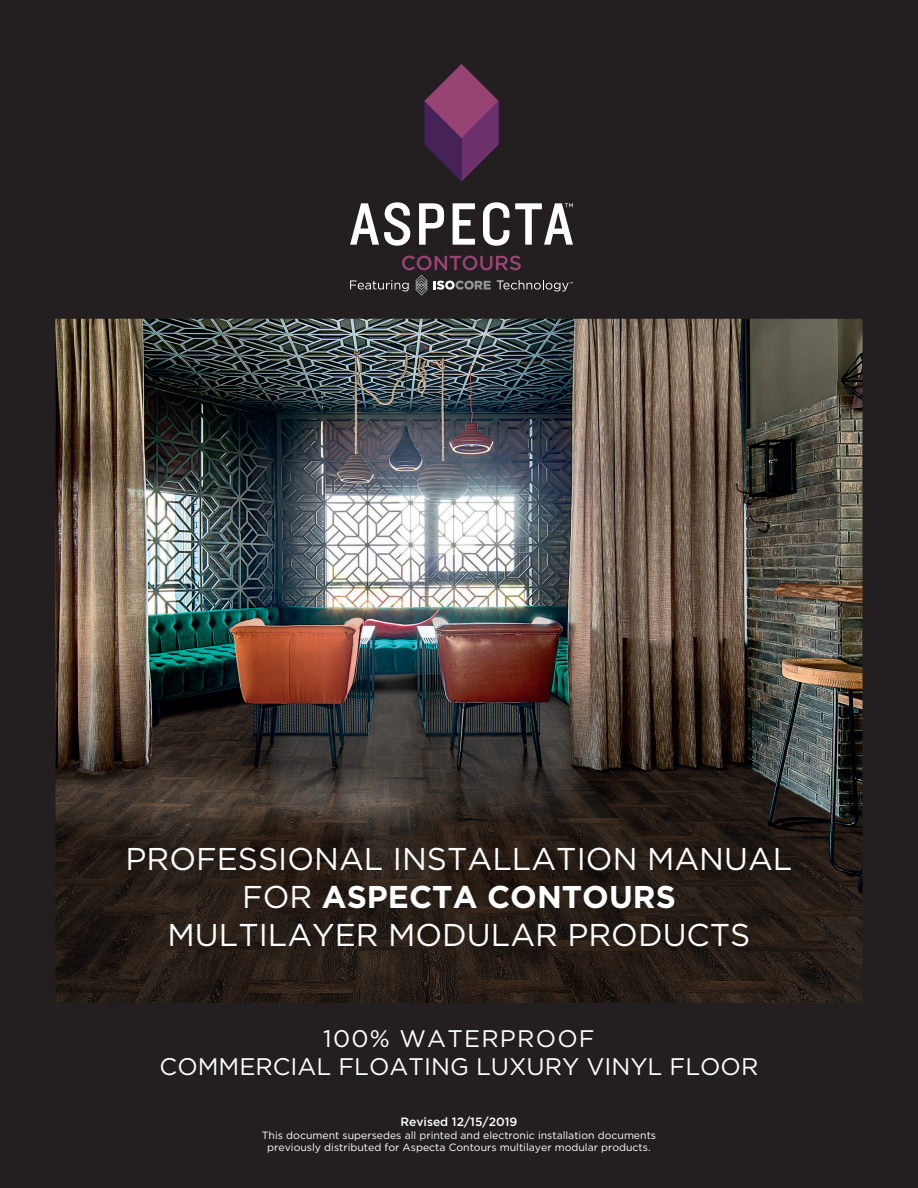
<style>
.page{position:relative;width:918px;height:1188px;background:#231f20}
.page>*{position:absolute;margin:0;border:0;box-sizing:border-box;transform-origin:0 0}
.t1{font:31.5px/37.8px "Gotham";color:#fff;text-align:center}
.t2{font:24px/28.5px "Gotham";color:#fff;text-align:center}
.t3{font:500 12px "Gotham";color:#fff}
.t4{font:10.5px/12.6px "Gotham";color:#fff;text-align:center}
.s1{font-weight:700}
</style>
<div class="page">
<img style="left:57px;top:320px;width:804px;height:681px">
<svg style="left:424px;top:64px;width:75px;height:118px"></svg>
<svg style="left:350px;top:202px;width:60px;height:44px"></svg>
<svg style="left:419px;top:203px;width:25px;height:42px"></svg>
<svg style="left:453px;top:203px;width:22px;height:42px"></svg>
<svg style="left:483px;top:202px;width:26px;height:44px"></svg>
<svg style="left:515px;top:203px;width:58px;height:42px"></svg>
<svg style="left:350px;top:256px;width:223px;height:39px"></svg>
<p class="t1" style="left:126px;top:840px;width:668px">PROFESSIONAL INSTALLATION MANUAL<br>FOR <span class="s1">ASPECTA CONTOURS<br></span>MULTILAYER MODULAR PRODUCTS</p>
<p class="t2" style="left:160px;top:1024px;width:600px">100% WATERPROOF<br>COMMERCIAL FLOATING LUXURY VINYL FLOOR</p>
<p class="t3" style="left:401px;top:1114px;width:118px">Revised 12/15/2019</p>
<p class="t4" style="left:262px;top:1128px;width:396px">This document supersedes all printed and electronic installation documents previously distributed for Aspecta Contours multilayer modular products.</p>
</div>
